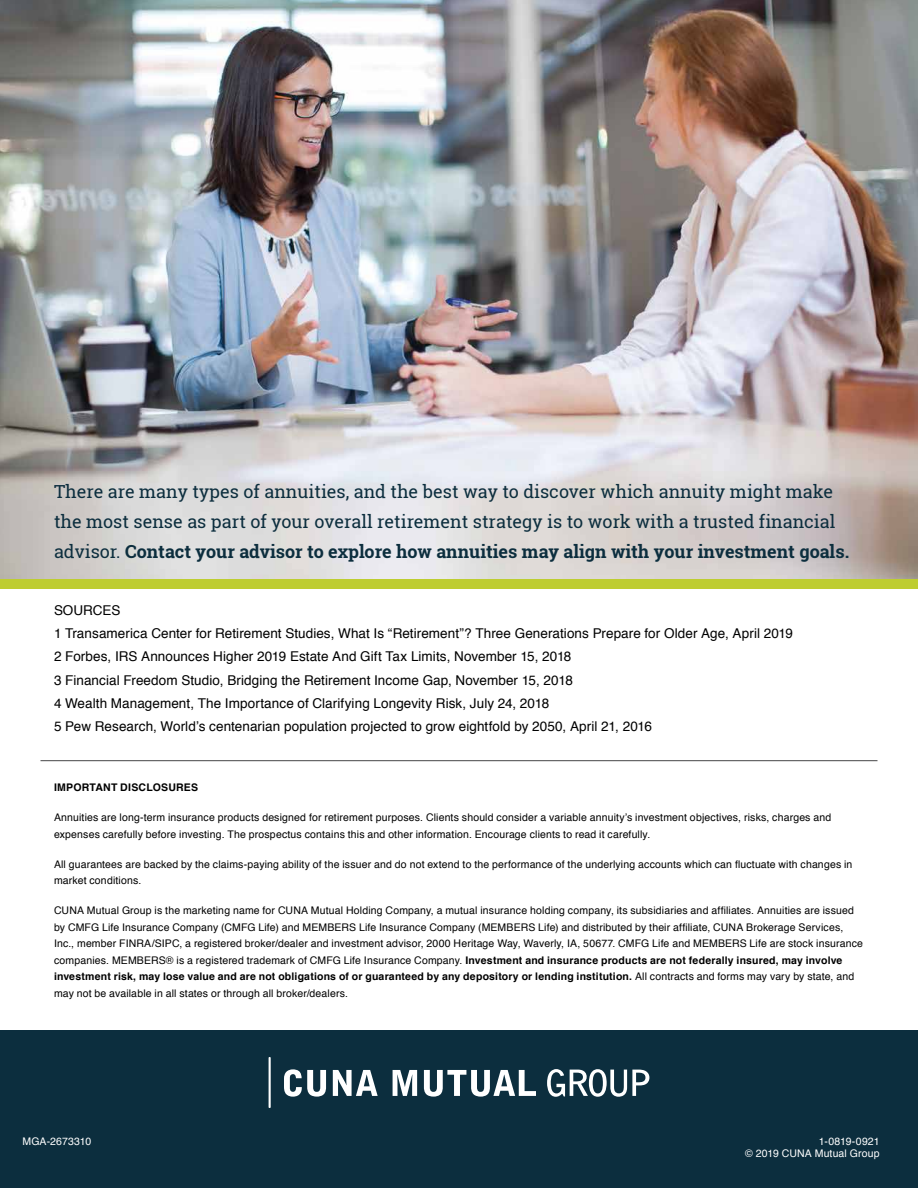
<style>
.page{position:relative;width:918px;height:1188px;background:#fff}
.page>*{position:absolute;margin:0;border:0;box-sizing:border-box;transform-origin:0 0}
.t1{font:18px/30px "Roboto Slab";color:#0c2e3e}
.t2{font:13.5px/23.2px "Helvetica";letter-spacing:.005em;color:#000}
.t3{font:10.5px/16.5px "Helvetica";letter-spacing:.015em;color:#000}
.t4{font:10.5px/12.6px "Helvetica";letter-spacing:.01em;color:#fff;text-align:right}
.t5{font:700 10.5px "Helvetica";letter-spacing:.02em;color:#000}
.s1{font-weight:700}
</style>
<div class="page">
<img style="left:0;top:0;width:918px;height:579px">
<div style="left:0;top:579px;width:918px;height:10px;background:#becd31"></div>
<div style="left:0;top:1030px;width:918px;height:158px;background:#0c2e3e"></div>
<hr style="left:269px;top:1057px;width:2px;height:51px;background:#fff">
<svg style="left:284px;top:1069px;width:42px;height:28px"></svg>
<svg style="left:333px;top:1070px;width:45px;height:26px"></svg>
<svg style="left:393px;top:1070px;width:24px;height:26px"></svg>
<svg style="left:424px;top:1070px;width:112px;height:27px"></svg>
<svg style="left:547px;top:1069px;width:102px;height:28px"></svg>
<hr style="left:40px;top:760px;width:838px;height:1px;background:#464547">
<p class="t1" style="left:54px;top:477px;width:797px">There are many types of annuities, and the best way to discover which annuity might make the most sense as part of your overall retirement strategy is to work with a trusted financial advisor. <span class="s1">Contact your advisor to explore how annuities may align with your investment goals.</span></p>
<p class="t2" style="left:54px;top:599px;width:741px">SOURCES<br>1 Transamerica Center for Retirement Studies, What Is “Retirement”? Three Generations Prepare for Older Age, April 2019<br>2 Forbes, IRS Announces Higher 2019 Estate And Gift Tax Limits, November 15, 2018<br>3 Financial Freedom Studio, Bridging the Retirement Income Gap, November 15, 2018<br>4 Wealth Management, The Importance of Clarifying Longevity Risk, July 24, 2018<br>5 Pew Research, World’s centenarian population projected to grow eightfold by 2050, April 21, 2016</p>
<p class="t5" style="left:54px;top:779px;width:146px">IMPORTANT DISCLOSURES</p>
<p class="t3" style="left:54px;top:810px;width:779px">Annuities are long-term insurance products designed for retirement purposes. Clients should consider a variable annuity’s investment objectives, risks, charges and expenses carefully before investing. The prospectus contains this and other information. Encourage clients to read it carefully.</p>
<p class="t3" style="left:54px;top:856px;width:800px">All guarantees are backed by the claims-paying ability of the issuer and do not extend to the performance of the underlying accounts which can fluctuate with changes in market conditions.</p>
<p class="t3" style="left:54px;top:903px;width:811px">CUNA Mutual Group is the marketing name for CUNA Mutual Holding Company, a mutual insurance holding company, its subsidiaries and affiliates. Annuities are issued by CMFG Life Insurance Company (CMFG Life) and MEMBERS Life Insurance Company (MEMBERS Life) and distributed by their affiliate, CUNA Brokerage Services, Inc., member FINRA/SIPC, a registered broker/dealer and investment advisor, 2000 Heritage Way, Waverly, IA, 50677. CMFG Life and MEMBERS Life are stock insurance companies. MEMBERS® is a registered trademark of CMFG Life Insurance Company. <span class="s1">Investment and insurance products are not federally insured, may involve investment risk, may lose value and are not obligations of or guaranteed by any depository or lending institution.</span> All contracts and forms may vary by state, and may not be available in all states or through all broker/dealers.</p>
<p class="t4" style="left:22px;top:1135px;width:70px">MGA-2673310</p>
<p class="t4" style="left:745px;top:1135px;width:136px">1-0819-0921<br>© 2019 CUNA Mutual Group</p>
</div>
